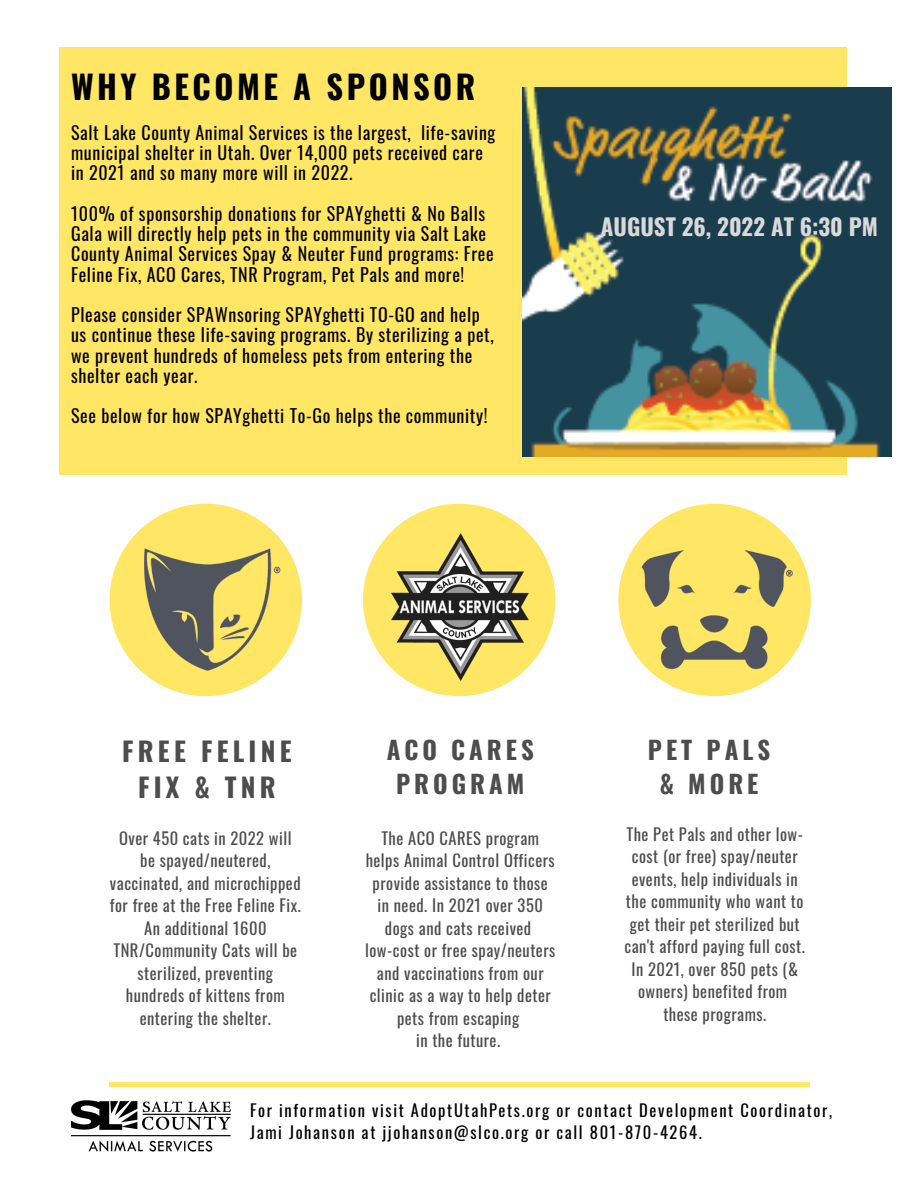
<style>
.page{position:relative;width:918px;height:1188px;background:#fff}
.page>*{position:absolute;margin:0;border:0;box-sizing:border-box;transform-origin:0 0}
.t1{font:700 32.55px "Oswald";letter-spacing:.11em;color:#000}
.t2{font:700 26.4px/36px "Oswald";letter-spacing:.16em;color:#4d4d4d;text-align:center}
.t3{font:700 24.9px "Oswald";letter-spacing:.16em;color:#4d4d4d}
.t4{font:700 22.95px "Oswald";color:#d9d9d9}
.t5{font:18px/20.2px "Oswald";letter-spacing:.035em;color:#000}
.t6{font:16.5px/22.5px "Oswald";letter-spacing:.03em;color:#4d4d4d;text-align:center}
.t7{font:16.5px "Oswald";letter-spacing:.1em;color:#000}
</style>
<div class="page">
<div style="left:59px;top:48px;width:788px;height:426px;background:#ffe664"></div>
<svg style="left:110px;top:504px;width:192px;height:192px"></svg>
<svg style="left:363px;top:504px;width:192px;height:192px"></svg>
<hr style="left:109px;top:1083px;width:701px;height:3px;background:#ffe664">
<img style="left:129px;top:533px;width:167px;height:152px">
<img style="left:618px;top:503px;width:193px;height:194px">
<img style="left:391px;top:533px;width:138px;height:148px">
<img style="left:71px;top:1101px;width:160px;height:50px">
<img style="left:523px;top:88px;width:369px;height:369px">
<p class="t1" style="left:71px;top:61px;width:406px">WHY BECOME A SPONSOR</p>
<p class="t5" style="left:71px;top:122px;width:426px">Salt Lake County Animal Services is the largest, life-saving municipal shelter in Utah. Over 14,000 pets received care in 2021 and so many more will in 2022.</p>
<p class="t5" style="left:71px;top:203px;width:424px">100% of sponsorship donations for SPAYghetti &amp; No Balls Gala will directly help pets in the community via Salt Lake County Animal Services Spay &amp; Neuter Fund programs: Free Feline Fix, ACO Cares, TNR Program, Pet Pals and more!</p>
<p class="t5" style="left:71px;top:304px;width:424px">Please consider SPAWnsoring SPAYghetti TO-GO and help us continue these life-saving programs. By sterilizing a pet, we prevent hundreds of homeless pets from entering the shelter each year.</p>
<p class="t5" style="left:71px;top:405px;width:418px">See below for how SPAYghetti To-Go helps the community!</p>
<p class="t4" style="left:601px;top:208px;width:279px">AUGUST 26, 2022 AT 6:30 PM</p>
<p class="t2" style="left:122px;top:732px;width:171px">FREE FELINE<br>FIX &amp; TNR</p>
<p class="t6" style="left:110px;top:826px;width:192px">Over 450 cats in 2022 will be spayed/neutered, vaccinated, and microchipped for free at the Free Feline Fix.<br>An additional 1600<br>TNR/Community Cats will be sterilized, preventing hundreds of kittens from entering the shelter.</p>
<p class="t3" style="left:387px;top:730px;width:149px">ACO CARES</p>
<p class="t3" style="left:396px;top:764px;width:130px">PROGRAM</p>
<p class="t6" style="left:366px;top:826px;width:191px">The ACO CARES program helps Animal Control Officers provide assistance to those in need. In 2021 over 350 dogs and cats received</p>
<p class="t6" style="left:365px;top:939px;width:192px">low-cost or free spay/neuters and vaccinations from our clinic as a way to help deter pets from escaping</p>
<p class="t6" style="left:416px;top:1029px;width:86px">in the future.</p>
<p class="t3" style="left:648px;top:730px;width:124px">PET PALS</p>
<p class="t3" style="left:660px;top:764px;width:100px">&amp; MORE</p>
<p class="t6" style="left:625px;top:822px;width:182px">The Pet Pals and other low&shy;cost (or free) spay/neuter events, help individuals in the community who want to get their pet sterilized but can't afford paying full cost.<br>In 2021, over 850 pets (&amp; owners) benefited from</p>
<p class="t6" style="left:663px;top:1002px;width:104px">these programs.</p>
<p class="t7" style="left:250px;top:1097px;width:584px">For information visit AdoptUtahPets.org or contact Development Coordinator,</p>
<p class="t7" style="left:250px;top:1120px;width:453px">Jami Johanson at jjohanson@slco.org or call 801-870-4264.</p>
</div>
